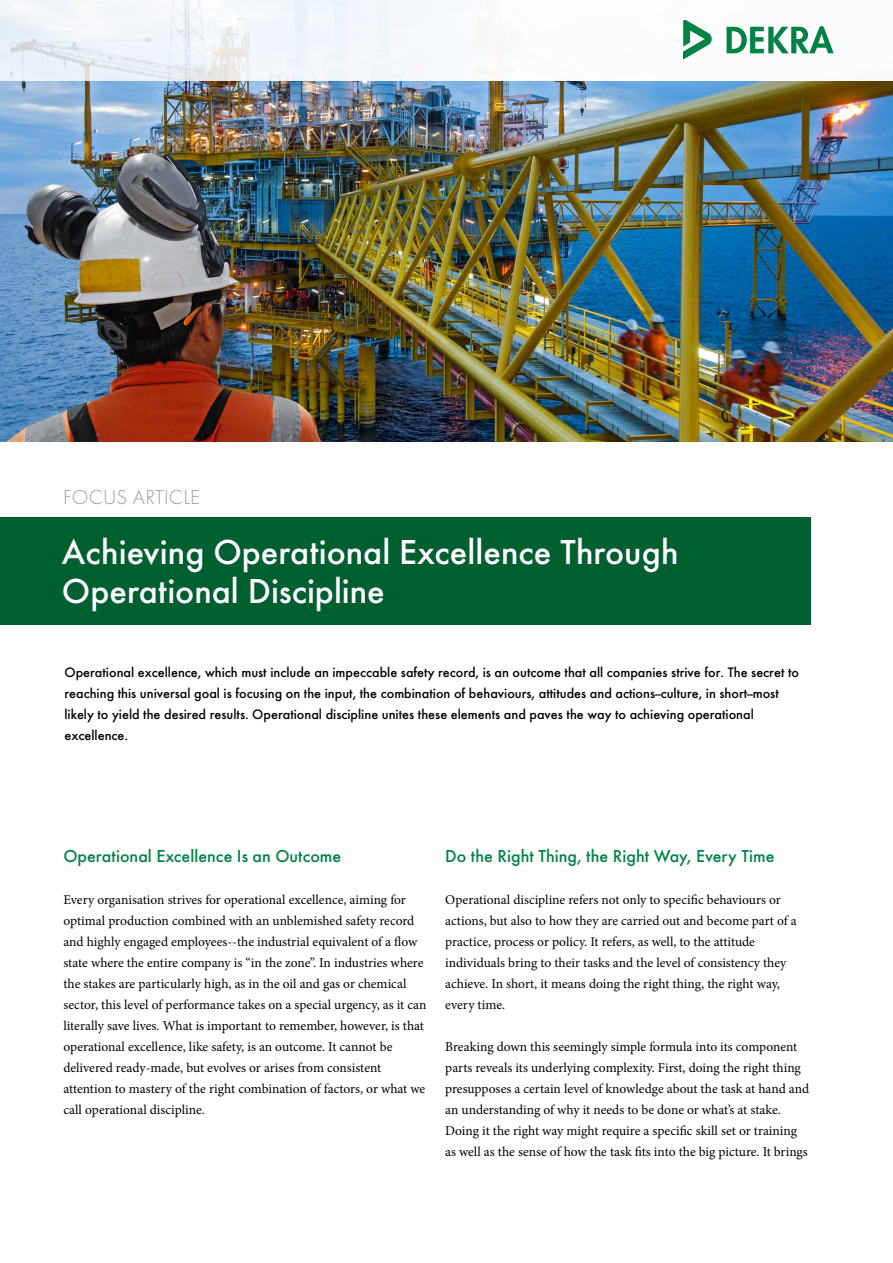
<style>
.page{position:relative;width:893px;height:1263px;background:#fff}
.page>*{position:absolute;margin:0;border:0;box-sizing:border-box;transform-origin:0 0}
.t1{font:500 36px/39px "Futura";color:#fff}
.t2{font:300 21px "Futura";letter-spacing:.01em;color:#9c9d9d}
.t3{font:500 18px "Futura";color:#008243}
.t4{font:500 14.25px/21px "Futura";color:#000}
.t5{font:13.5px/21px "Minion Pro";color:#000}
</style>
<div class="page">
<img style="left:0;top:80px;width:893px;height:362px">
<div style="left:0;top:517px;width:810px;height:108px;background:#005f30"></div>
<svg style="left:0;top:0;width:834px;height:80px;fill:#f6f9fc"></svg>
<svg style="left:727px;top:26px;width:107px;height:27px"></svg>
<svg style="left:683px;top:20px;width:29px;height:43px"></svg>
<h2 class="t2" style="left:63px;top:484px;width:138px">FOCUS ARTICLE</h2>
<h1 class="t1" style="left:62px;top:530px;width:618px">Achieving Operational Excellence Through<br>Operational Discipline</h1>
<p class="t4" style="left:64px;top:660px;width:736px">Operational excellence, which must include an impeccable safety record, is an outcome that all companies strive for. The secret to reaching this universal goal is focusing on the input, the combination of behaviours, attitudes and actions--culture, in short--most likely to yield the desired results. Operational discipline unites these elements and paves the way to achieving operational excellence.</p>
<h3 class="t3" style="left:63px;top:842px;width:279px">Operational Excellence Is an Outcome</h3>
<p class="t5" style="left:63px;top:889px;width:364px">Every organisation strives for operational excellence, aiming for optimal production combined with an unblemished safety record and highly engaged employees--the industrial equivalent of a flow state where the entire company is “in the zone”. In industries where the stakes are particularly high, as in the oil and gas or chemical sector, this level of performance takes on a special urgency, as it can literally save lives. What is important to remember, however, is that operational excellence, like safety, is an outcome. It cannot be delivered ready-made, but evolves or arises from consistent attention to mastery of the right combination of factors, or what we call operational discipline.</p>
<h3 class="t3" style="left:445px;top:842px;width:331px">Do the Right Thing, the Right Way, Every Time</h3>
<p class="t5" style="left:445px;top:889px;width:353px">Operational discipline refers not only to specific behaviours or actions, but also to how they are carried out and become part of a practice, process or policy. It refers, as well, to the attitude individuals bring to their tasks and the level of consistency they achieve. In short, it means doing the right thing, the right way, every time.</p>
<p class="t5" style="left:445px;top:1036px;width:365px">Breaking down this seemingly simple formula into its component parts reveals its underlying complexity. First, doing the right thing presupposes a certain level of knowledge about the task at hand and an understanding of why it needs to be done or what’s at stake.<br>Doing it the right way might require a specific skill set or training as well as the sense of how the task fits into the big picture. It brings</p>
</div>
